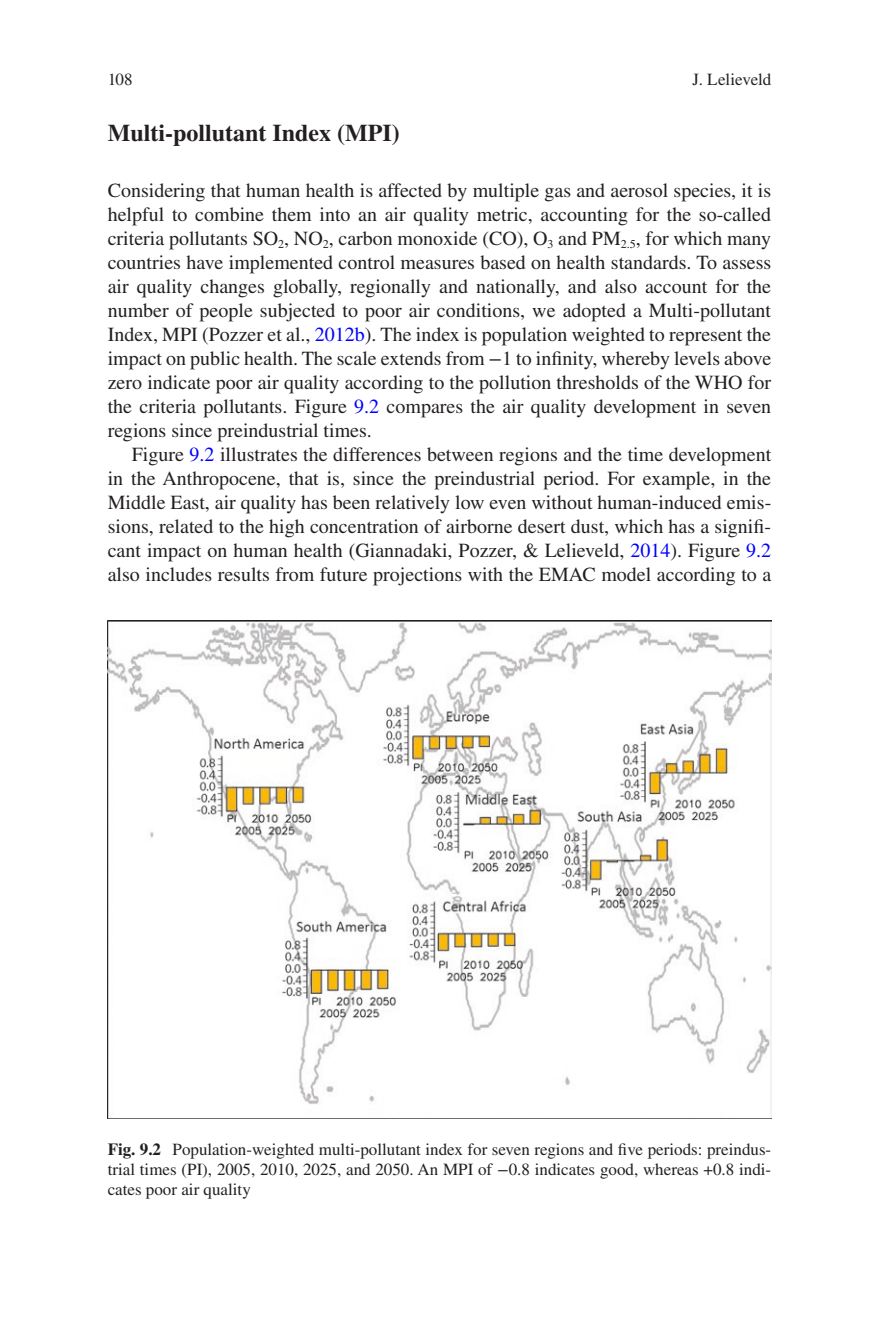
<style>
.page{position:relative;width:879px;height:1333px;background:#fff}
.page>*{position:absolute;margin:0;border:0;box-sizing:border-box;transform-origin:0 0}
.t1{font:700 24px "Htwptx Times LT Std";color:#231f20}
.t2{font:20px/24px "Nlnpyq Times LT Std";color:#231f20;text-align:justify}
.t3{font:17px/20px "Nlnpyq Times LT Std";color:#231f20;text-align:justify}
.t4{font:17px "Spwnsp Times LT Std";letter-spacing:-.01em;color:#231f20}
.s1{color:#00f}
.s2{font-family:"Ghqxsv STIX General"}
.s3{font-family:"Htwptx Times LT Std";font-weight:700}
</style>
<div class="page">
<img style="left:108px;top:620px;width:663px;height:498px">
<p class="t4" style="left:692px;top:70px;width:80px">J. Lelieveld</p>
<p class="t3" style="left:108px;top:69px;width:27px">108</p>
<p class="t1" style="left:108px;top:118px;width:294px">Multi-pollutant Index (MPI)</p>
<p class="t2" style="left:108px;top:178px;width:665px">Considering that human health is affected by multiple gas and aerosol species, it is helpful to combine them into an air quality metric, accounting for the so-called criteria pollutants SO<sub>2</sub>, NO<sub>2</sub>, carbon monoxide (CO), O<sub>3</sub> and PM<sub>2.5</sub>, for which many countries have implemented control measures based on health standards. To assess air quality changes globally, regionally and nationally, and also account for the number of people subjected to poor air conditions, we adopted a Multi-pollutant Index, MPI (Pozzer et al., <span class="s1">2012b</span>). The index is population weighted to represent the impact on public health. The scale extends from <span class="s2">−</span>1 to infinity, whereby levels above zero indicate poor air quality according to the pollution thresholds of the WHO for the criteria pollutants. Figure <span class="s1">9.2</span> compares the air quality development in seven regions since preindustrial times.</p>
<p class="t2" style="left:108px;top:442px;width:665px;text-indent:24px">Figure <span class="s1">9.2</span> illustrates the differences between regions and the time development in the Anthropocene, that is, since the preindustrial period. For example, in the Middle East, air quality has been relatively low even without human-induced emis&shy;sions, related to the high concentration of airborne desert dust, which has a signifi&shy;cant impact on human health (Giannadaki, Pozzer, &amp; Lelieveld, <span class="s1">2014</span>). Figure <span class="s1">9.2 </span>also includes results from future projections with the EMAC model according to a</p>
<p class="t3" style="left:108px;top:1138px;width:665px"><span class="s3">Fig. 9.2</span> Population-weighted multi-pollutant index for seven regions and five periods: preindus&shy;trial times (PI), 2005, 2010, 2025, and 2050. An MPI of <span class="s2">−</span>0.8 indicates good, whereas +0.8 indi&shy;cates poor air quality</p>
</div>
